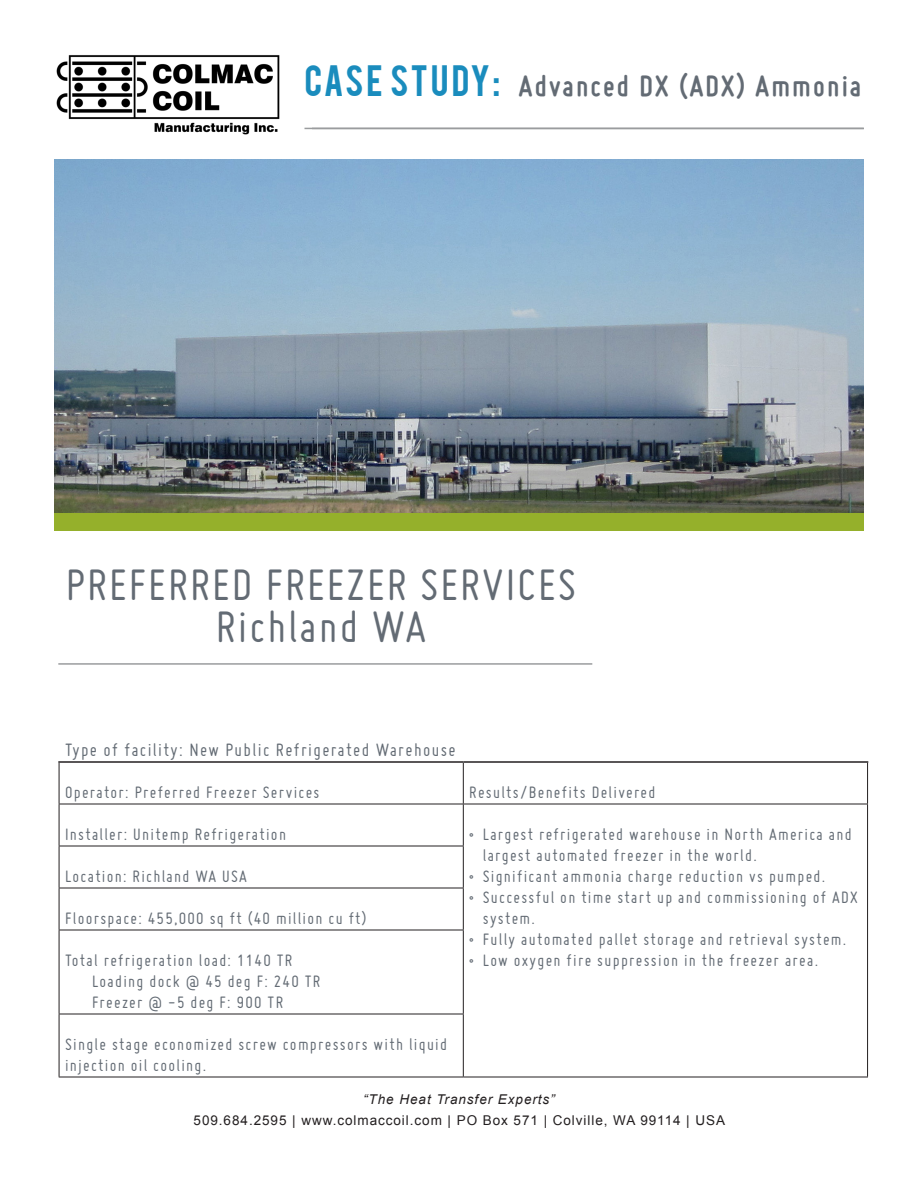
<style>
.page{position:relative;width:918px;height:1188px;background:#fff}
.page>*{position:absolute;margin:0;border:0;box-sizing:border-box;transform-origin:0 0}
.Left_column_heading{font:48px "Miso";letter-spacing:.045em;color:#636b74}
.t1{font:700 31.5px "Miso";letter-spacing:.07em;color:#636b74}
.t2{font:19.5px "Miso";letter-spacing:.07em;color:#636b74}
.t3{font:18px/21px "Miso";letter-spacing:.07em;color:#636b74}
.t4{font:13.5px "Arial";letter-spacing:.07em;color:#231f20}
.t5{font:italic 13.5px "Arial";letter-spacing:.07em;color:#231f20}
.s1{font-family:"Bebas";font-weight:400;font-size:34.5px;color:#1a8cbd}
</style>
<div class="page">
<div style="left:54px;top:510px;width:810px;height:21px;background:#95b02b"></div>
<hr style="left:304px;top:128px;width:560px;height:1px;background:#9a9c9e">
<hr style="left:58px;top:663px;width:534px;height:2px;background:#9a9c9e">
<img style="left:56px;top:55px;width:224px;height:80px">
<hr style="left:59px;top:763px;width:1px;height:41px;background:#231f20">
<hr style="left:59px;top:804px;width:404px;height:1px;background:#231f20">
<hr style="left:59px;top:804px;width:1px;height:42px;background:#231f20">
<hr style="left:59px;top:846px;width:405px;height:1px;background:#231f20">
<hr style="left:59px;top:846px;width:1px;height:42px;background:#231f20">
<hr style="left:59px;top:888px;width:405px;height:1px;background:#231f20">
<hr style="left:59px;top:888px;width:1px;height:42px;background:#231f20">
<hr style="left:59px;top:930px;width:405px;height:1px;background:#231f20">
<hr style="left:59px;top:930px;width:1px;height:84px;background:#231f20">
<hr style="left:59px;top:1014px;width:405px;height:1px;background:#231f20">
<hr style="left:59px;top:1014px;width:1px;height:63px;background:#231f20">
<hr style="left:59px;top:1077px;width:404px;height:1px;background:#231f20">
<hr style="left:463px;top:763px;width:1px;height:41px;background:#231f20">
<hr style="left:867px;top:763px;width:1px;height:41px;background:#231f20">
<hr style="left:463px;top:804px;width:405px;height:1px;background:#231f20">
<hr style="left:463px;top:804px;width:1px;height:42px;background:#231f20">
<hr style="left:867px;top:804px;width:1px;height:42px;background:#231f20">
<hr style="left:463px;top:846px;width:1px;height:42px;background:#231f20">
<hr style="left:867px;top:846px;width:1px;height:42px;background:#231f20">
<hr style="left:463px;top:888px;width:1px;height:42px;background:#231f20">
<hr style="left:867px;top:888px;width:1px;height:42px;background:#231f20">
<hr style="left:463px;top:930px;width:1px;height:84px;background:#231f20">
<hr style="left:867px;top:930px;width:1px;height:84px;background:#231f20">
<hr style="left:463px;top:1014px;width:1px;height:63px;background:#231f20">
<hr style="left:867px;top:1014px;width:1px;height:63px;background:#231f20">
<hr style="left:463px;top:1077px;width:405px;height:1px;background:#231f20">
<hr style="left:58px;top:761px;width:405px;height:2px;background:#231f20">
<hr style="left:463px;top:761px;width:405px;height:2px;background:#231f20">
<img style="left:54px;top:159px;width:810px;height:354px">
<h2 class="t1" style="left:304px;top:68px;width:558px"><span class="s1">CASE STUDY:</span> Advanced DX (ADX) Ammonia</h2>
<p class="Left_column_heading" style="left:66px;top:558px;width:512px">PREFERRED FREEZER SERVICES</p>
<p class="Left_column_heading" style="left:216px;top:600px;width:212px">Richland WA</p>
<p class="t2" style="left:65px;top:739px;width:392px">Type of facility: New Public Refrigerated Warehouse</p>
<p class="t3" style="left:65px;top:781px;width:256px">Operator: Preferred Freezer Services</p>
<p class="t3" style="left:469px;top:781px;width:188px">Results/Benefits Delivered</p>
<p class="t3" style="left:65px;top:823px;width:223px">Installer: Unitemp Refrigeration</p>
<p class="t3" style="left:483px;top:823px;width:370px;text-indent:-14px">• Largest refrigerated warehouse in North America and largest automated freezer in the world.</p>
<p class="t3" style="left:469px;top:865px;width:357px">• Significant ammonia charge reduction vs pumped.</p>
<p class="t3" style="left:483px;top:886px;width:376px;text-indent:-14px">• Successful on time start up and commissioning of ADX system.</p>
<p class="t3" style="left:469px;top:928px;width:378px">• Fully automated pallet storage and retrieval system.</p>
<p class="t3" style="left:469px;top:949px;width:350px">• Low oxygen fire suppression in the freezer area.</p>
<p class="t3" style="left:65px;top:865px;width:184px">Location: Richland WA USA</p>
<p class="t3" style="left:65px;top:907px;width:303px">Floorspace: 455,000 sq ft (40 million cu ft)</p>
<p class="t3" style="left:65px;top:949px;width:229px">Total refrigeration load: 1140 TR</p>
<p class="t3" style="left:92px;top:970px;width:230px">Loading dock @ 45 deg F: 240 TR</p>
<p class="t3" style="left:92px;top:991px;width:193px">Freezer @ -5 deg F: 900 TR</p>
<p class="t3" style="left:65px;top:1033px;width:384px">Single stage economized screw compressors with liquid injection oil cooling.</p>
<p class="t5" style="left:363px;top:1091px;width:193px">“The Heat Transfer Experts”</p>
<p class="t4" style="left:194px;top:1111px;width:533px">509.684.2595 | www.colmaccoil.com | PO Box 571 | Colville, WA 99114 | USA</p>
</div>
